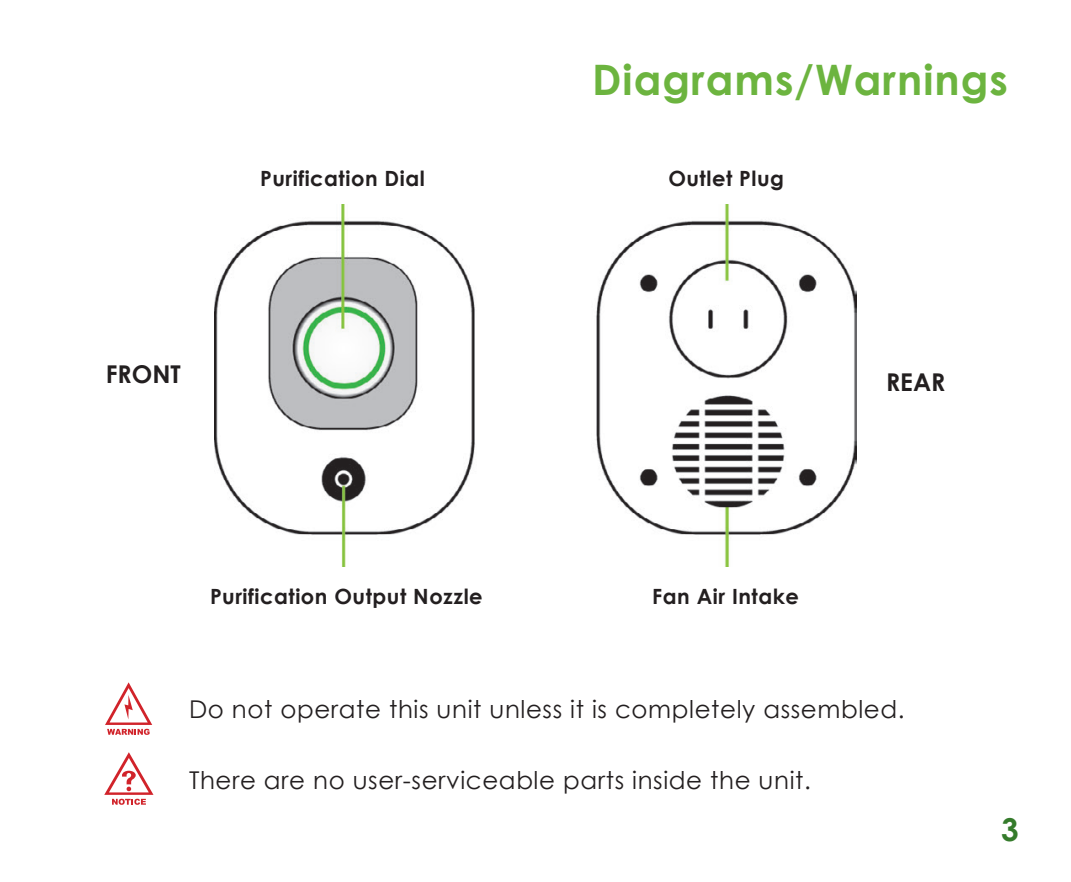
<style>
.page{position:relative;width:1071px;height:882px;background:#fff}
.page>*{position:absolute;margin:0;border:0;box-sizing:border-box;transform-origin:0 0}
.Section_Header{font:700 42px "Century Gothic";letter-spacing:.025em;color:#6cb43f}
.t1{font:700 31.5px "Century Gothic";color:#357b2b}
.Body{font:24.5px "Century Gothic";letter-spacing:.025em;color:#231f20}
.t2{font:700 24.5px "Century Gothic";color:#231f20}
.t3{font:700 21px "Century Gothic";letter-spacing:.025em;color:#231f20}
</style>
<div class="page">
<img style="left:215px;top:205px;width:641px;height:362px">
<svg style="left:105px;top:682px;width:47px;height:53px"></svg>
<svg style="left:104px;top:752px;width:49px;height:53px"></svg>
<p class="t3" style="left:260px;top:165px;width:166px">Purification Dial</p>
<p class="Section_Header" style="left:592px;top:53px;width:417px">Diagrams/Warnings</p>
<p class="t3" style="left:668px;top:165px;width:117px">Outlet Plug</p>
<p class="t2" style="left:106px;top:358px;width:76px">FRONT</p>
<p class="t2" style="left:886px;top:367px;width:61px">REAR</p>
<p class="t3" style="left:210px;top:584px;width:274px">Purification Output Nozzle</p>
<p class="t3" style="left:652px;top:584px;width:148px">Fan Air Intake</p>
<p class="Body" style="left:189px;top:694px;width:717px">Do not operate this unit unless it is completely assembled.</p>
<p class="Body" style="left:189px;top:765px;width:623px">There are no user-serviceable parts inside the unit.</p>
<p class="t1" style="left:1001px;top:809px;width:19px">3</p>
</div>
